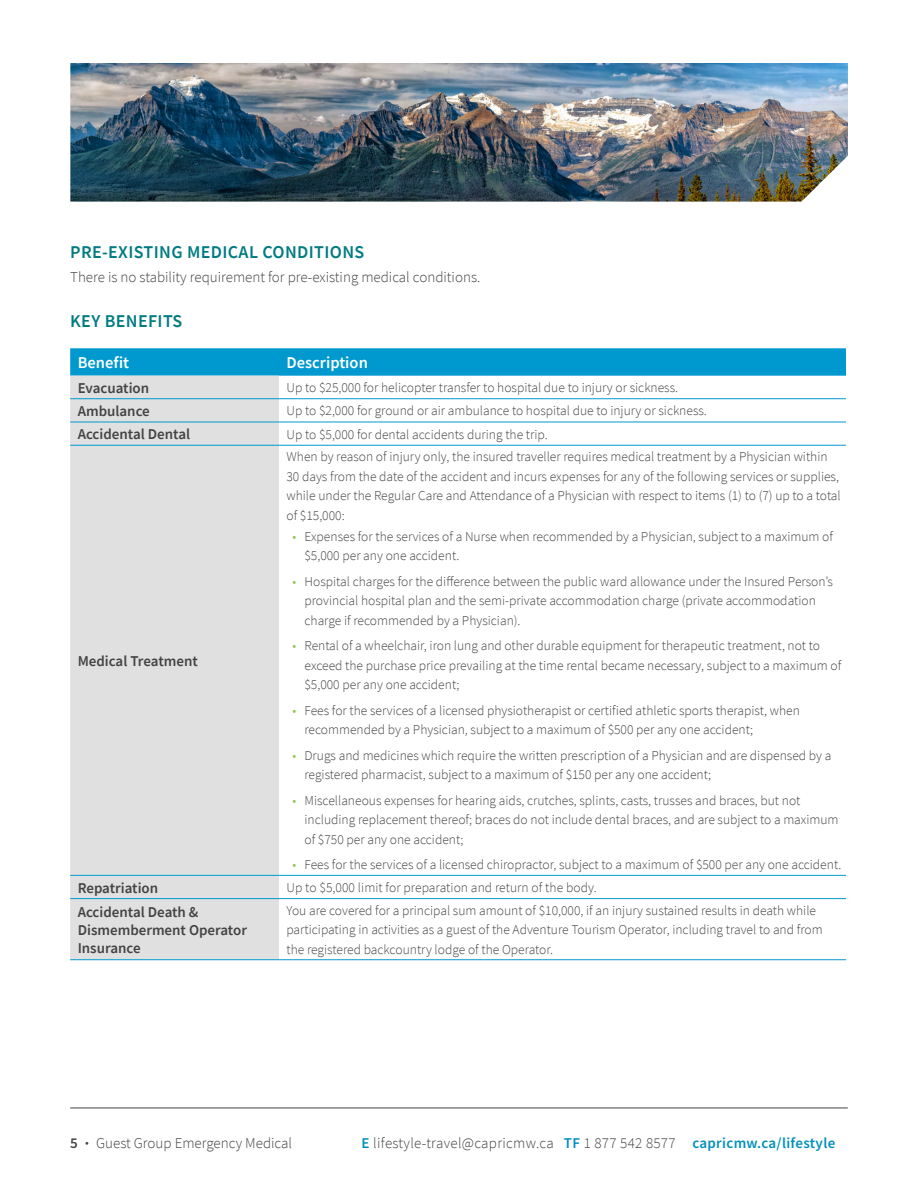
<style>
.page{position:relative;width:918px;height:1188px;background:#fff}
.page>*{position:absolute;margin:0;border:0;box-sizing:border-box;transform-origin:0 0}
.H4_-_less_space_unde{font:600 18px "Source Sans Pro";letter-spacing:.02em;color:#007b82}
.Table_Header{font:600 16.5px "Source Sans Pro";color:#fff}
.Table_Body_Semi-Bold{font:600 15px/18px "Source Sans Pro";color:#434343}
.body{font:300 15px "Source Sans Pro";color:#434343}
.body-2{font:300 15px "Source Sans Pro";letter-spacing:.02em;color:#434343}
.Body_Small_-_Table{font:300 13.5px/19.5px "Source Sans Pro";color:#434343}
.s1{color:#8bc63e}
.s2{font-weight:600}
.s3{font-weight:700}
.s4{font-weight:600;color:#0090ba}
</style>
<div class="page">
<hr style="left:70px;top:1108px;width:778px;height:1px;background:#434343">
<img style="left:70px;top:63px;width:778px;height:139px">
<svg style="left:70px;top:348px;width:776px;height:28px;background:#069bd0"></svg>
<div style="left:70px;top:376px;width:209px;height:583px;background:#e0e0e0"></div>
<hr style="left:70px;top:398px;width:209px;height:1px;background:#0099cf">
<hr style="left:279px;top:398px;width:567px;height:1px;background:#0099cf">
<hr style="left:70px;top:422px;width:209px;height:1px;background:#0099cf">
<hr style="left:279px;top:422px;width:567px;height:1px;background:#0099cf">
<hr style="left:70px;top:445px;width:209px;height:1px;background:#0099cf">
<hr style="left:279px;top:445px;width:567px;height:1px;background:#0099cf">
<hr style="left:70px;top:875px;width:209px;height:1px;background:#0099cf">
<hr style="left:279px;top:875px;width:567px;height:1px;background:#0099cf">
<hr style="left:70px;top:898px;width:209px;height:1px;background:#0099cf">
<hr style="left:279px;top:898px;width:567px;height:1px;background:#0099cf">
<hr style="left:70px;top:959px;width:209px;height:1px;background:#0099cf">
<hr style="left:279px;top:959px;width:567px;height:1px;background:#0099cf">
<p class="H4_-_less_space_unde" style="left:70px;top:240px;width:296px">PRE-EXISTING MEDICAL CONDITIONS</p>
<p class="body" style="left:70px;top:268px;width:412px">There is no stability requirement for pre-existing medical conditions.</p>
<p class="H4_-_less_space_unde" style="left:70px;top:309px;width:114px">KEY BENEFITS</p>
<p class="Table_Header" style="left:78px;top:352px;width:53px">Benefit</p>
<p class="Table_Header" style="left:287px;top:352px;width:83px">Description</p>
<p class="Table_Body_Semi-Bold" style="left:78px;top:379px;width:73px">Evacuation</p>
<p class="Body_Small_-_Table" style="left:286px;top:378px;width:393px">Up to $25,000 for helicopter transfer to hospital due to injury or sickness.</p>
<p class="Table_Body_Semi-Bold" style="left:78px;top:402px;width:74px">Ambulance</p>
<p class="Body_Small_-_Table" style="left:286px;top:401px;width:422px">Up to $2,000 for ground or air ambulance to hospital due to injury or sickness.</p>
<p class="Table_Body_Semi-Bold" style="left:78px;top:425px;width:114px">Accidental Dental</p>
<p class="Body_Small_-_Table" style="left:286px;top:424px;width:263px">Up to $5,000 for dental accidents during the trip.</p>
<p class="Table_Body_Semi-Bold" style="left:78px;top:652px;width:122px">Medical Treatment</p>
<p class="Body_Small_-_Table" style="left:286px;top:447px;width:556px">When by reason of injury only, the insured traveller requires medical treatment by a Physician within 30 days from the date of the accident and incurs expenses for any of the following services or supplies, while under the Regular Care and Attendance of a Physician with respect to items (1) to (7) up to a total of $15,000:</p>
<p class="Body_Small_-_Table" style="left:304px;top:527px;width:530px;text-indent:-12px"><span class="s1">•</span> Expenses for the services of a Nurse when recommended by a Physician, subject to a maximum of $5,000 per any one accident.</p>
<p class="Body_Small_-_Table" style="left:304px;top:572px;width:530px;text-indent:-12px"><span class="s1">•</span> Hospital charges for the difference between the public ward allowance under the Insured Person’s provincial hospital plan and the semi-private accommodation charge (private accommodation charge if recommended by a Physician).</p>
<p class="Body_Small_-_Table" style="left:304px;top:636px;width:538px;text-indent:-12px"><span class="s1">•</span> Rental of a wheelchair, iron lung and other durable equipment for therapeutic treatment, not to exceed the purchase price prevailing at the time rental became necessary, subject to a maximum of $5,000 per any one accident;</p>
<p class="Body_Small_-_Table" style="left:304px;top:701px;width:497px;text-indent:-12px"><span class="s1">•</span> Fees for the services of a licensed physiotherapist or certified athletic sports therapist, when recommended by a Physician, subject to a maximum of $500 per any one accident;</p>
<p class="Body_Small_-_Table" style="left:304px;top:746px;width:528px;text-indent:-12px"><span class="s1">•</span> Drugs and medicines which require the written prescription of a Physician and are dispensed by a registered pharmacist, subject to a maximum of $150 per any one accident;</p>
<p class="Body_Small_-_Table" style="left:304px;top:791px;width:536px;text-indent:-12px"><span class="s1">•</span> Miscellaneous expenses for hearing aids, crutches, splints, casts, trusses and braces, but not including replacement thereof; braces do not include dental braces, and are subject to a maximum of $750 per any one accident;</p>
<p class="Body_Small_-_Table" style="left:292px;top:855px;width:550px"><span class="s1">•</span> Fees for the services of a licensed chiropractor, subject to a maximum of $500 per any one accident.</p>
<p class="Table_Body_Semi-Bold" style="left:78px;top:878px;width:82px">Repatriation</p>
<p class="Body_Small_-_Table" style="left:286px;top:878px;width:312px">Up to $5,000 limit for preparation and return of the body.</p>
<p class="Table_Body_Semi-Bold" style="left:78px;top:903px;width:171px">Accidental Death &amp;<br>Dismemberment Operator<br>Insurance</p>
<p class="Body_Small_-_Table" style="left:286px;top:901px;width:538px">You are covered for a principal sum amount of $10,000, if an injury sustained results in death while participating in activities as a guest of the Adventure Tourism Operator, including travel to and from the registered backcountry lodge of the Operator.</p>
<p class="body" style="left:70px;top:1134px;width:223px"><span class="s2">5</span> <span class="s3">·</span> Guest Group Emergency Medical</p>
<p class="body-2" style="left:362px;top:1134px;width:475px"><span class="s4">E</span> lifestyle-travel@capricmw.ca <span class="s4">TF</span> 1 877 542 8577 <span class="s4">capricmw.ca/lifestyle</span></p>
</div>
